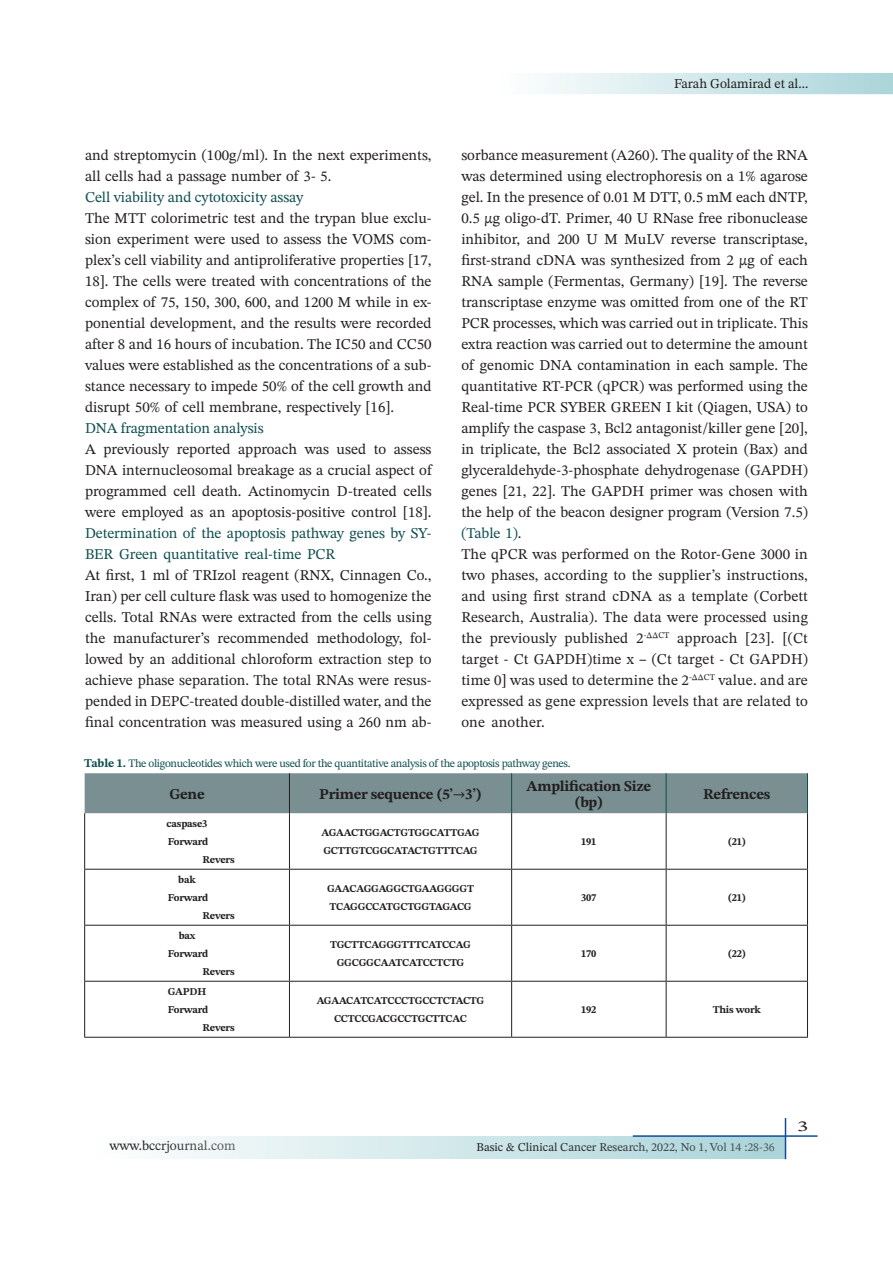
<style>
.page{position:relative;width:893px;height:1263px;background:#fff}
.page>*{position:absolute;margin:0;border:0;box-sizing:border-box;transform-origin:0 0}
.t1{font:15px/21px "STIX Two Text";color:#231f20;text-align:justify}
.t2{font:15px/21px "STIX Two Text";letter-spacing:-.005em;color:#0f4e50}
.t3{font:700 15px/16.5px "STIX Two Text";letter-spacing:-.02em;color:#231f20;text-align:center}
.t4{font:15px "STIX Two Text";color:#231f20;scale:1.5 1}
.t5{font:13.5px "STIX Two Text";color:#231f20}
.t6{font:12px "STIX Two Text";color:#231f20}
.t7{font:11.4px "STIX Two Text";letter-spacing:-.03em;color:#0f4e50}
.t8{font:700 10.5px "STIX Two Text";letter-spacing:-.025em;color:#231f20}
.s1{color:#0f4e50}
.s2{font-weight:700;font-size:12px}
.s3{font-family:"Cambria";font-weight:400}
</style>
<div class="page">
<div style="left:90px;top:1136px;width:695px;height:22px;background:linear-gradient(to right,#fffffe,#a9d4d9)"></div>
<hr style="left:633px;top:1135px;width:184px;height:2px;background:#0d4da1">
<hr style="left:785px;top:1118px;width:1px;height:41px;background:#0d4da1">
<svg style="left:544px;top:73px;width:349px;height:22px;background:#d1e7ea"></svg>
<div style="left:85px;top:773px;width:722px;height:40px;background:#798f92"></div>
<hr style="left:84px;top:813px;width:1px;height:56px;background:#231f20">
<hr style="left:289px;top:813px;width:1px;height:56px;background:#231f20">
<hr style="left:511px;top:813px;width:1px;height:56px;background:#231f20">
<hr style="left:666px;top:813px;width:1px;height:56px;background:#231f20">
<hr style="left:807px;top:813px;width:1px;height:56px;background:#231f20">
<hr style="left:84px;top:869px;width:205px;height:1px;background:#231f20">
<hr style="left:84px;top:869px;width:1px;height:56px;background:#231f20">
<hr style="left:289px;top:869px;width:223px;height:1px;background:#231f20">
<hr style="left:289px;top:869px;width:1px;height:56px;background:#231f20">
<hr style="left:512px;top:869px;width:154px;height:1px;background:#231f20">
<hr style="left:511px;top:869px;width:1px;height:56px;background:#231f20">
<hr style="left:666px;top:869px;width:142px;height:1px;background:#231f20">
<hr style="left:666px;top:869px;width:1px;height:56px;background:#231f20">
<hr style="left:807px;top:869px;width:1px;height:56px;background:#231f20">
<hr style="left:84px;top:925px;width:205px;height:1px;background:#231f20">
<hr style="left:84px;top:925px;width:1px;height:56px;background:#231f20">
<hr style="left:289px;top:925px;width:223px;height:1px;background:#231f20">
<hr style="left:289px;top:925px;width:1px;height:56px;background:#231f20">
<hr style="left:512px;top:925px;width:154px;height:1px;background:#231f20">
<hr style="left:511px;top:925px;width:1px;height:56px;background:#231f20">
<hr style="left:666px;top:925px;width:142px;height:1px;background:#231f20">
<hr style="left:666px;top:925px;width:1px;height:56px;background:#231f20">
<hr style="left:807px;top:925px;width:1px;height:56px;background:#231f20">
<hr style="left:84px;top:981px;width:205px;height:1px;background:#231f20">
<hr style="left:84px;top:981px;width:1px;height:56px;background:#231f20">
<hr style="left:289px;top:981px;width:223px;height:1px;background:#231f20">
<hr style="left:289px;top:981px;width:1px;height:56px;background:#231f20">
<hr style="left:512px;top:981px;width:154px;height:1px;background:#231f20">
<hr style="left:511px;top:981px;width:1px;height:56px;background:#231f20">
<hr style="left:666px;top:981px;width:142px;height:1px;background:#231f20">
<hr style="left:666px;top:981px;width:1px;height:56px;background:#231f20">
<hr style="left:807px;top:981px;width:1px;height:56px;background:#231f20">
<hr style="left:84px;top:1037px;width:205px;height:1px;background:#231f20">
<hr style="left:289px;top:1037px;width:223px;height:1px;background:#231f20">
<hr style="left:512px;top:1037px;width:154px;height:1px;background:#231f20">
<hr style="left:666px;top:1037px;width:142px;height:1px;background:#231f20">
<hr style="left:289px;top:773px;width:1px;height:40px;background:#231f20">
<hr style="left:511px;top:773px;width:1px;height:40px;background:#0f4e50">
<hr style="left:666px;top:773px;width:1px;height:40px;background:#0f4e50">
<hr style="left:807px;top:773px;width:1px;height:40px;background:#0f4e50">
<p class="t1" style="left:85px;top:145px;width:348px">and streptomycin (100g/ml). In the next experiments, all cells had a passage number of 3- 5.</p>
<p class="t2" style="left:85px;top:187px;width:220px">Cell viability and cytotoxicity assay</p>
<p class="t1" style="left:85px;top:208px;width:348px">The MTT colorimetric test and the trypan blue exclu&shy;sion experiment were used to assess the VOMS com&shy;plex’s cell viability and antiproliferative properties [17, 18]. The cells were treated with concentrations of the complex of 75, 150, 300, 600, and 1200 M while in ex&shy;ponential development, and the results were recorded after 8 and 16 hours of incubation. The IC50 and CC50 values were established as the concentrations of a sub&shy;stance necessary to impede 50% of the cell growth and disrupt 50% of cell membrane, respectively [16].</p>
<p class="t2" style="left:85px;top:418px;width:180px">DNA fragmentation analysis</p>
<p class="t1" style="left:85px;top:439px;width:348px">A previously reported approach was used to assess DNA internucleosomal breakage as a crucial aspect of programmed cell death. Actinomycin D-treated cells were employed as an apoptosis-positive control [18].</p>
<p class="t2" style="left:85px;top:523px;width:348px">Determination of the apoptosis pathway genes by SY-<br>BER Green quantitative real-time PCR</p>
<p class="t1" style="left:85px;top:565px;width:348px">At first, 1 ml of TRIzol reagent (RNX, Cinnagen Co., Iran) per cell culture flask was used to homogenize the cells. Total RNAs were extracted from the cells using the manufacturer’s recommended methodology, fol&shy;lowed by an additional chloroform extraction step to achieve phase separation. The total RNAs were resus&shy;pended in DEPC-treated double-distilled water, and the final concentration was measured using a 260 nm ab-</p>
<p class="t5" style="left:674px;top:74px;width:136px">Farah Golamirad et al...</p>
<p class="t1" style="left:461px;top:145px;width:348px">sorbance measurement (A260). The quality of the RNA was determined using electrophoresis on a 1% agarose gel. In the presence of 0.01 M DTT, 0.5 mM each dNTP, 0.5 µg oligo-dT. Primer, 40 U RNase free ribonuclease inhibitor, and 200 U M MuLV reverse transcriptase, first-strand cDNA was synthesized from 2 µg of each RNA sample (Fermentas, Germany) [19]. The reverse transcriptase enzyme was omitted from one of the RT PCR processes, which was carried out in triplicate. This extra reaction was carried out to determine the amount of genomic DNA contamination in each sample. The quantitative RT-PCR (qPCR) was performed using the Real-time PCR SYBER GREEN I kit (Qiagen, USA) to amplify the caspase 3, Bcl2 antagonist/killer gene [20], in triplicate, the Bcl2 associated X protein (Bax) and glyceraldehyde-3-phosphate dehydrogenase (GAPDH) genes [21, 22]. The GAPDH primer was chosen with the help of the beacon designer program (Version 7.5) <span class="s1">(Table 1)</span>.</p>
<p class="t1" style="left:461px;top:544px;width:348px">The qPCR was performed on the Rotor-Gene 3000 in two phases, according to the supplier’s instructions, and using first strand cDNA as a template (Corbett Research, Australia). The data were processed using the previously published 2<sup>-∆∆CT</sup> approach [23]. [(Ct target - Ct GAPDH)time x – (Ct target - Ct GAPDH) time 0] was used to determine the 2<sup>-∆∆CT</sup> value. and are expressed as gene expression levels that are related to one another.</p>
<p class="t7" style="left:84px;top:755px;width:488px"><span class="s2">Table 1.</span> The oligonucleotides which were used for the quantitative analysis of the apoptosis pathway genes.</p>
<p class="t3" style="left:169px;top:786px;width:37px">Gene</p>
<p class="t3" style="left:319px;top:786px;width:164px">Primer sequence (5’<span class="s3">→</span>3’)</p>
<p class="t3" style="left:527px;top:778px;width:126px">Amplification Size (bp)</p>
<p class="t3" style="left:703px;top:786px;width:69px">Refrences</p>
<p class="t8" style="left:167px;top:816px;width:42px">caspase3</p>
<p class="t8" style="left:168px;top:834px;width:42px">Forward</p>
<p class="t8" style="left:203px;top:852px;width:34px">Revers</p>
<p class="t8" style="left:322px;top:825px;width:159px">AGAACTGGACTGTGGCATTGAG</p>
<p class="t8" style="left:323px;top:843px;width:156px">GCTTGTCGGCATACTGTTTCAG</p>
<p class="t8" style="left:581px;top:834px;width:17px">191</p>
<p class="t8" style="left:728px;top:834px;width:20px">(21)</p>
<p class="t8" style="left:178px;top:872px;width:19px">bak</p>
<p class="t8" style="left:168px;top:890px;width:42px">Forward</p>
<p class="t8" style="left:203px;top:908px;width:34px">Revers</p>
<p class="t8" style="left:179px;top:928px;width:18px">bax</p>
<p class="t8" style="left:168px;top:946px;width:42px">Forward</p>
<p class="t8" style="left:203px;top:964px;width:34px">Revers</p>
<p class="t8" style="left:168px;top:984px;width:40px">GAPDH</p>
<p class="t8" style="left:168px;top:1002px;width:42px">Forward</p>
<p class="t8" style="left:203px;top:1020px;width:34px">Revers</p>
<p class="t5" style="left:109px;top:1136px;width:128px">www.bccrjournal.com</p>
<p class="t8" style="left:327px;top:881px;width:148px">GAACAGGAGGCTGAAGGGGT</p>
<p class="t8" style="left:329px;top:899px;width:144px">TCAGGCCATGCTGGTAGACG</p>
<p class="t8" style="left:330px;top:937px;width:142px">TGCTTCAGGGTTTCATCCAG</p>
<p class="t8" style="left:337px;top:955px;width:129px">GGCGGCAATCATCCTCTG</p>
<p class="t8" style="left:317px;top:993px;width:169px">AGAACATCATCCCTGCCTCTACTG</p>
<p class="t8" style="left:334px;top:1011px;width:134px">CCTCCGACGCCTGCTTCAC</p>
<p class="t8" style="left:581px;top:890px;width:17px">307</p>
<p class="t8" style="left:728px;top:890px;width:20px">(21)</p>
<p class="t8" style="left:581px;top:946px;width:17px">170</p>
<p class="t8" style="left:728px;top:946px;width:20px">(22)</p>
<p class="t8" style="left:581px;top:1002px;width:17px">192</p>
<p class="t8" style="left:713px;top:1002px;width:50px">This work</p>
<p class="t6" style="left:477px;top:1139px;width:300px">Basic &amp; Clinical Cancer Research, 2022, No 1, Vol 14 :28-36</p>
<p class="t4" style="left:797px;top:1115px;width:9px">3</p>
</div>
